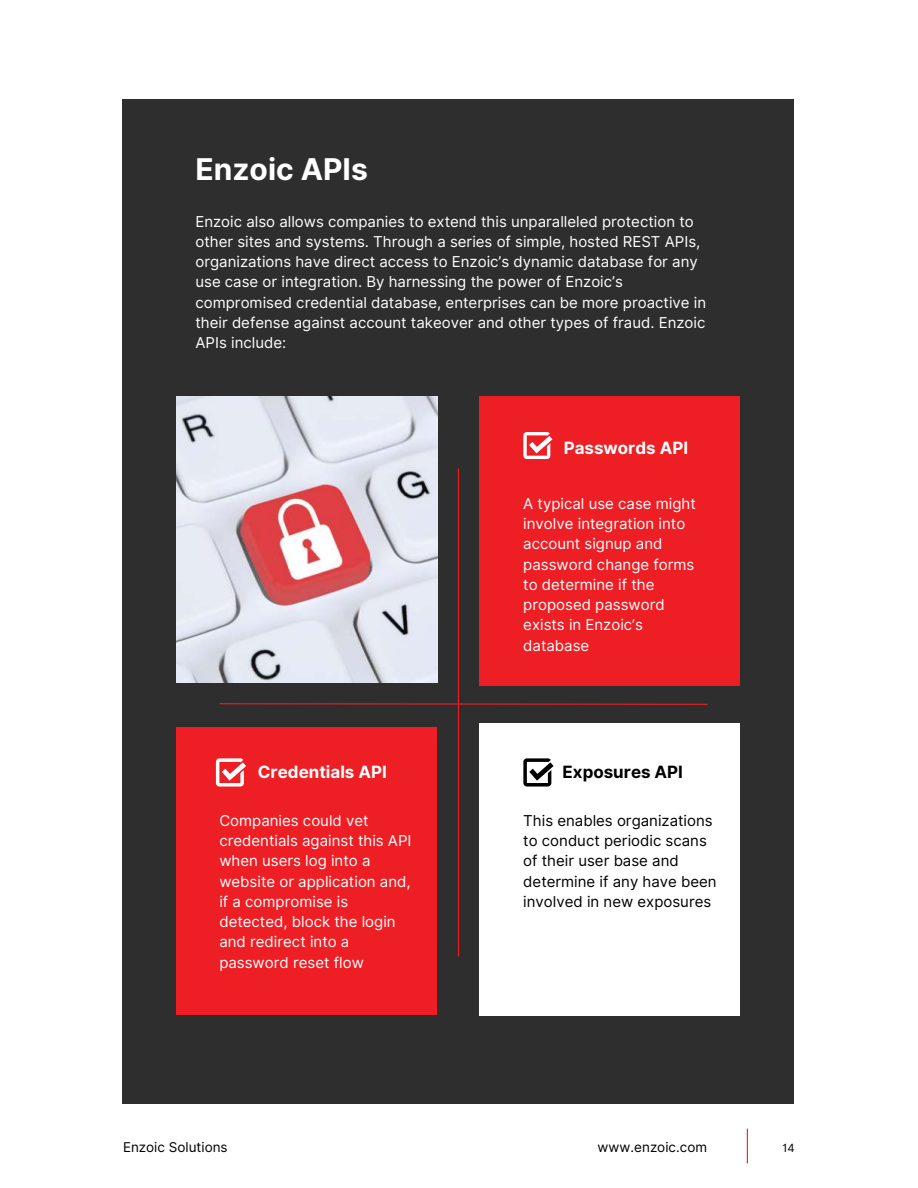
<style>
.page{position:relative;width:918px;height:1188px;background:#fff}
.page>*{position:absolute;margin:0;border:0;box-sizing:border-box;transform-origin:0 0}
.t1{font:700 30px "Inter";color:#fff}
.t2{font:700 16.95px "Inter";color:#fff}
.t3{font:700 16.95px "Inter";color:#000}
.t4{font:15px/20.2px "Inter";color:#fff}
.t5{font:15px/20.2px "Inter";color:#000}
.t6{font:13.5px "Inter";color:#000}
.t7{font:11.25px "Inter";color:#000}
</style>
<div class="page">
<div style="left:123px;top:99px;width:671px;height:1005px;background:#2e2e2e"></div>
<div style="left:479px;top:723px;width:261px;height:293px;background:#fff"></div>
<svg style="left:523px;top:758px;width:31px;height:29px"></svg>
<div style="left:479px;top:396px;width:261px;height:289px;background:#ed1e24"></div>
<svg style="left:523px;top:432px;width:29px;height:27px"></svg>
<div style="left:176px;top:727px;width:261px;height:288px;background:#ed1e24"></div>
<hr style="left:747px;top:1129px;width:1px;height:34px;background:#ed1e24">
<svg style="left:216px;top:758px;width:30px;height:29px"></svg>
<svg style="left:219px;top:703px;width:489px;height:2px"></svg>
<img style="left:176px;top:396px;width:261px;height:287px">
<hr style="left:458px;top:469px;width:1px;height:487px;background:#ed1e24">
<h1 class="t1" style="left:195px;top:148px;width:174px">Enzoic APIs</h1>
<p class="t4" style="left:195px;top:211px;width:512px">Enzoic also allows companies to extend this unparalleled protection to other sites and systems. Through a series of simple, hosted REST APIs, organizations have direct access to Enzoic’s dynamic database for any use case or integration. By harnessing the power of Enzoic’s compromised credential database, enterprises can be more proactive in their defense against account takeover and other types of fraud. Enzoic APIs include:</p>
<p class="t2" style="left:564px;top:436px;width:126px">Passwords API</p>
<p class="t2" style="left:258px;top:759px;width:130px">Credentials API</p>
<p class="t4" style="left:219px;top:810px;width:194px">Companies could vet credentials against this API when users log into a website or application and, if a compromise is detected, block the login and redirect into a password reset flow</p>
<p class="t4" style="left:523px;top:494px;width:174px">A typical use case might involve integration into account signup and password change forms to determine if the proposed password exists in Enzoic’s database</p>
<p class="t3" style="left:563px;top:759px;width:122px">Exposures API</p>
<p class="t5" style="left:523px;top:810px;width:195px">This enables organizations to conduct periodic scans of their user base and determine if any have been involved in new exposures</p>
<p class="t6" style="left:123px;top:1137px;width:106px">Enzoic Solutions</p>
<p class="t6" style="left:598px;top:1137px;width:111px">www.enzoic.com</p>
<p class="t7" style="left:782px;top:1140px;width:14px">14</p>
</div>
